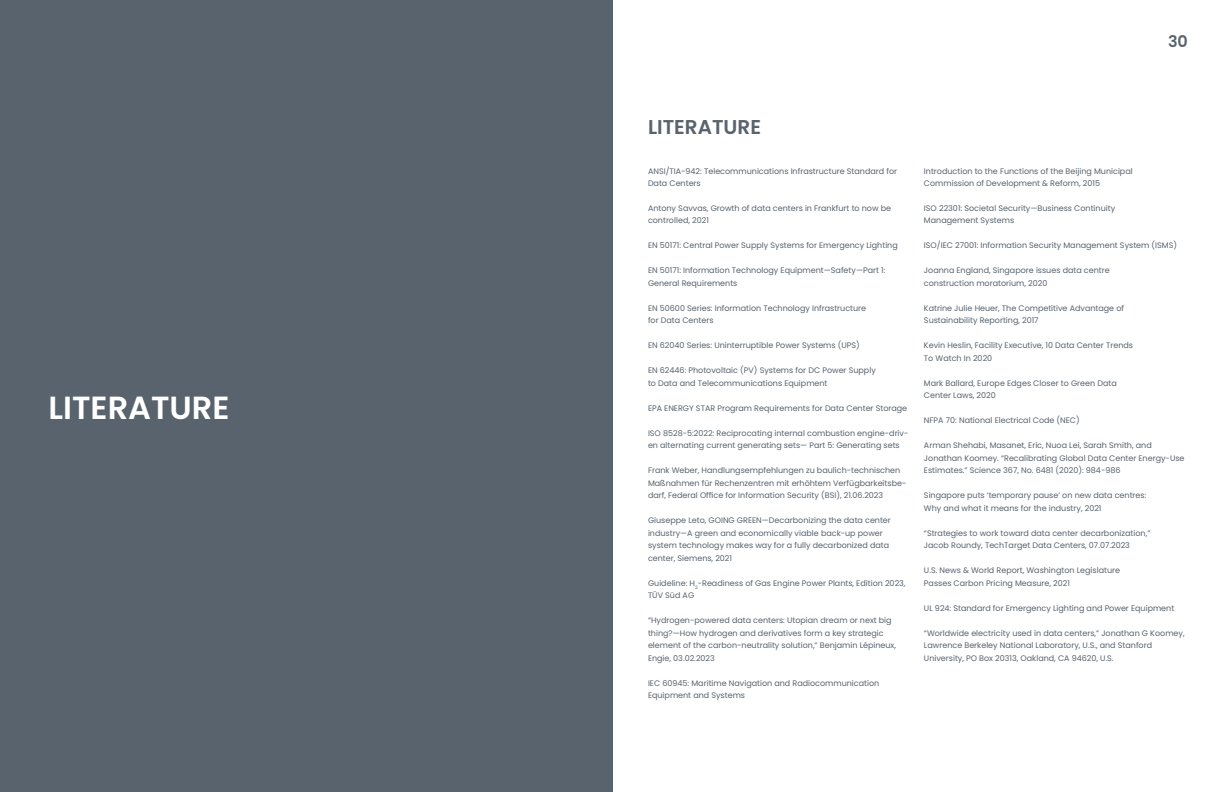
<style>
.page{position:relative;width:1224px;height:792px;background:#fff}
.page>*{position:absolute;margin:0;border:0;box-sizing:border-box;transform-origin:0 0}
.t1{font:600 32px "Poppins";color:#fff}
.t2{font:600 20px "Poppins";color:#58636e}
.t3{font:600 16px "Poppins";color:#58636e}
.t4{font:8px/12.5px "Poppins";color:#58636e}
</style>
<div class="page">
<div style="left:0;top:0;width:612px;height:792px;background:#58636e"></div>
<h1 class="t1" style="left:49px;top:390px;width:182px">LITERATURE</h1>
<h3 class="t3" style="left:1168px;top:32px;width:21px">30</h3>
<h2 class="t2" style="left:648px;top:116px;width:114px">LITERATURE</h2>
<p class="t4" style="left:648px;top:164px;width:251px">ANSI/TIA-942: Telecommunications Infrastructure Standard for<br>Data Centers</p>
<p class="t4" style="left:648px;top:202px;width:245px">Antony Savvas, Growth of data centers in Frankfurt to now be controlled, 2021</p>
<p class="t4" style="left:648px;top:239px;width:251px">EN 50171: Central Power Supply Systems for Emergency Lighting</p>
<p class="t4" style="left:648px;top:264px;width:239px">EN 50171: Information Technology Equipment—Safety—Part 1:<br>General Requirements</p>
<p class="t4" style="left:648px;top:302px;width:220px">EN 50600 Series: Information Technology Infrastructure for Data Centers</p>
<p class="t4" style="left:648px;top:339px;width:213px">EN 62040 Series: Uninterruptible Power Systems (UPS)</p>
<p class="t4" style="left:648px;top:364px;width:229px">EN 62446: Photovoltaic (PV) Systems for DC Power Supply to Data and Telecommunications Equipment</p>
<p class="t4" style="left:648px;top:402px;width:261px">EPA ENERGY STAR Program Requirements for Data Center Storage</p>
<p class="t4" style="left:648px;top:427px;width:262px">ISO 8528-5:2022: Reciprocating internal combustion engine-driv&shy;en alternating current generating sets— Part 5: Generating sets</p>
<p class="t4" style="left:648px;top:464px;width:260px">Frank Weber, Handlungsempfehlungen zu baulich-technischen<br>Maßnahmen für Rechenzentren mit erhöhtem Verfügbarkeitsbe&shy;darf, Federal Office for Information Security (BSI), 21.06.2023</p>
<p class="t4" style="left:648px;top:514px;width:244px">Giuseppe Leto, GOING GREEN—Decarbonizing the data center industry—A green and economically viable back-up power system technology makes way for a fully decarbonized data center, Siemens, 2021</p>
<p class="t4" style="left:648px;top:577px;width:259px">Guideline: H<sub>2</sub>-Readiness of Gas Engine Power Plants, Edition 2023,<br>TÜV Süd AG</p>
<p class="t4" style="left:648px;top:614px;width:250px">“Hydrogen-powered data centers: Utopian dream or next big thing?—How hydrogen and derivatives form a key strategic element of the carbon-neutrality solution,” Benjamin Lépineux, Engie, 03.02.2023</p>
<p class="t4" style="left:648px;top:677px;width:233px">IEC 60945: Maritime Navigation and Radiocommunication<br>Equipment and Systems</p>
<p class="t4" style="left:924px;top:164px;width:210px">Introduction to the Functions of the Beijing Municipal<br>Commission of Development &amp; Reform, 2015</p>
<p class="t4" style="left:924px;top:202px;width:193px">ISO 22301: Societal Security—Business Continuity<br>Management Systems</p>
<p class="t4" style="left:924px;top:239px;width:255px">ISO/IEC 27001: Information Security Management System (ISMS)</p>
<p class="t4" style="left:924px;top:264px;width:187px">Joanna England, Singapore issues data centre construction moratorium, 2020</p>
<p class="t4" style="left:924px;top:302px;width:202px">Katrine Julie Heuer, The Competitive Advantage of<br>Sustainability Reporting, 2017</p>
<p class="t4" style="left:924px;top:339px;width:211px">Kevin Heslin, Facility Executive, 10 Data Center Trends<br>To Watch In 2020</p>
<p class="t4" style="left:924px;top:377px;width:194px">Mark Ballard, Europe Edges Closer to Green Data<br>Center Laws, 2020</p>
<p class="t4" style="left:924px;top:414px;width:157px">NFPA 70: National Electrical Code (NEC)</p>
<p class="t4" style="left:924px;top:439px;width:262px">Arman Shehabi, Masanet, Eric, Nuoa Lei, Sarah Smith, and<br>Jonathan Koomey. “Recalibrating Global Data Center Energy-Use<br>Estimates.” Science 367, No. 6481 (2020): 984-986</p>
<p class="t4" style="left:924px;top:489px;width:224px">Singapore puts ‘temporary pause’ on new data centres:<br>Why and what it means for the industry, 2021</p>
<p class="t4" style="left:924px;top:527px;width:228px">“Strategies to work toward data center decarbonization,”<br>Jacob Roundy, TechTarget Data Centers, 07.07.2023</p>
<p class="t4" style="left:924px;top:564px;width:198px">U.S. News &amp; World Report, Washington Legislature<br>Passes Carbon Pricing Measure, 2021</p>
<p class="t4" style="left:924px;top:602px;width:252px">UL 924: Standard for Emergency Lighting and Power Equipment</p>
<p class="t4" style="left:924px;top:627px;width:262px">“Worldwide electricity used in data centers,” Jonathan G Koomey,<br>Lawrence Berkeley National Laboratory, U.S., and Stanford<br>University, PO Box 20313, Oakland, CA 94620, U.S.</p>
</div>
